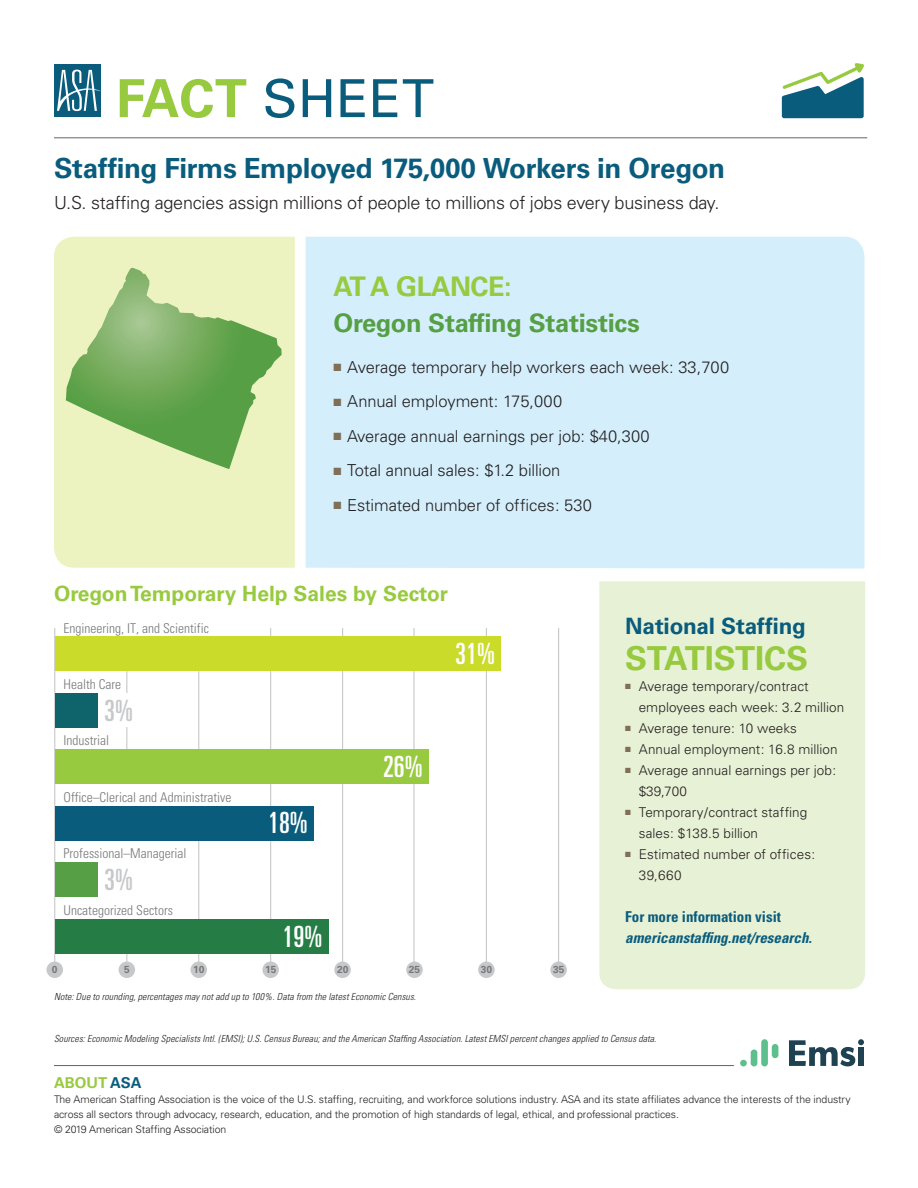
<style>
.page{position:relative;width:918px;height:1188px;background:#fff}
.page>*{position:absolute;margin:0;border:0;box-sizing:border-box;transform-origin:0 0}
.t1{font:52.5px "Univers";letter-spacing:.01em;color:#0a5c7d}
.t2{font:700 33px "Univers";letter-spacing:-.005em;color:#98ca3f}
.t3{font:ultra-condensed 29.25px "Univers";color:#fff}
.t4{font:ultra-condensed 29.25px "Univers";color:#c7c8ca}
._2019_Main_head{font:700 27.75px "Univers";letter-spacing:-.015em;color:#0a5c7d}
.At_a_glance_header{font:700 27px "Univers";letter-spacing:-.02em;color:#98ca3f}
.At_a_glance_header-2{font:700 25.5px "Univers";letter-spacing:-.01em;color:#569f44}
.t5{font:700 22.5px "Univers";letter-spacing:-.005em;color:#0a5c7d}
.Chart_Header{font:700 21px "Univers";color:#98ca3f}
.Final_Intro_copy{font:300 18px "Univers";letter-spacing:-.01em;color:#231f20}
.Bullets{font:300 16.5px "Univers";letter-spacing:-.005em;color:#231f20}
.t6{font:italic 700 condensed 15px "Univers";color:#0a5c7d}
.t7{font:700 condensed 15px "Univers";color:#0a5c7d}
.t8{font:700 15px "Univers";color:#98ca3f}
.t9{font:300 13.5px/21px "Univers";letter-spacing:.005em;color:#231f20}
.t10{font:300 condensed 13.5px "Univers";color:#76787b}
.t11{font:300 10.5px/15px "Univers";letter-spacing:-.01em;color:#231f20}
.t12{font:700 10.2px "Univers";color:#76787b}
.t13{font:italic 300 condensed 9.75px "Univers";letter-spacing:.015em;color:#231f20}
.s1{font-weight:700;color:#98ca3f}
.s2{color:#806f57}
.s3{color:#0a5c7d}
</style>
<div class="page">
<div style="left:599px;top:581px;width:266px;height:408px;background:#e7f1d5"></div>
<hr style="left:54px;top:1065px;width:680px;height:1px;background:#636366">
<hr style="left:54px;top:138px;width:813px;height:1px;background:#636366">
<svg style="left:789px;top:1039px;width:75px;height:27px"></svg>
<div style="left:751px;top:1050px;width:6px;height:16px;background:#5dbf8b;border-radius:3px"></div>
<div style="left:761px;top:1039px;width:7px;height:27px;background:#5dbf8b;border-radius:3px"></div>
<div style="left:740px;top:1060px;width:7px;height:6px;background:#5dbf8b;border-radius:50%"></div>
<div style="left:772px;top:1044px;width:6px;height:14px;background:#5dbf8b;border-radius:3px"></div>
<div style="left:54px;top:64px;width:46px;height:53px;background:#0a5c7d"></div>
<svg style="left:57px;top:70px;width:44px;height:41px"></svg>
<svg style="left:782px;top:63px;width:82px;height:55px"></svg>
<div style="left:306px;top:237px;width:558px;height:332px;background:#d4effb"></div>
<div style="left:54px;top:237px;width:241px;height:331px;background:#edf2c1"></div>
<hr style="left:54px;top:628px;width:1px;height:336px;background:#c7c8ca">
<div style="left:46px;top:962px;width:17px;height:16px;background:#c7c8ca;border-radius:50%"></div>
<hr style="left:126px;top:926px;width:1px;height:38px;background:#c7c8ca">
<hr style="left:126px;top:727px;width:1px;height:40px;background:#c7c8ca">
<hr style="left:126px;top:644px;width:1px;height:49px;background:#c7c8ca">
<div style="left:119px;top:962px;width:16px;height:16px;background:#c7c8ca;border-radius:50%"></div>
<hr style="left:342px;top:628px;width:1px;height:336px;background:#c7c8ca">
<div style="left:334px;top:962px;width:17px;height:16px;background:#c7c8ca;border-radius:50%"></div>
<hr style="left:270px;top:628px;width:1px;height:336px;background:#c7c8ca">
<div style="left:262px;top:962px;width:17px;height:16px;background:#c7c8ca;border-radius:50%"></div>
<hr style="left:198px;top:829px;width:1px;height:135px;background:#c7c8ca">
<hr style="left:198px;top:644px;width:1px;height:132px;background:#c7c8ca">
<div style="left:191px;top:962px;width:16px;height:16px;background:#c7c8ca;border-radius:50%"></div>
<hr style="left:413px;top:628px;width:2px;height:336px;background:#c7c8ca">
<div style="left:406px;top:962px;width:17px;height:16px;background:#c7c8ca;border-radius:50%"></div>
<hr style="left:486px;top:628px;width:1px;height:336px;background:#c7c8ca">
<div style="left:478px;top:962px;width:17px;height:16px;background:#c7c8ca;border-radius:50%"></div>
<hr style="left:558px;top:628px;width:1px;height:336px;background:#c7c8ca">
<div style="left:550px;top:962px;width:17px;height:16px;background:#c7c8ca;border-radius:50%"></div>
<div style="left:55px;top:919px;width:273px;height:34px;background:#257d45"></div>
<div style="left:55px;top:862px;width:43px;height:35px;background:#569f44"></div>
<div style="left:55px;top:806px;width:259px;height:34px;background:#0a5c7d"></div>
<div style="left:55px;top:749px;width:374px;height:35px;background:#98ca3f"></div>
<div style="left:55px;top:693px;width:43px;height:34px;background:#0f646b"></div>
<div style="left:55px;top:636px;width:446px;height:35px;background:#cadb2a"></div>
<svg style="left:66px;top:268px;width:216px;height:201px;background:#a7ca87"></svg>
<h1 class="t1" style="left:116px;top:67px;width:319px"><span class="s1">FACT</span> SHEET</h1>
<p class="_2019_Main_head" style="left:54px;top:152px;width:673px">Staffing Firms Employed 175,000 Workers in Oregon</p>
<p class="Final_Intro_copy" style="left:54px;top:191px;width:667px">U.S. staffing agencies assign millions of people to millions of jobs every business day.</p>
<p class="At_a_glance_header" style="left:334px;top:270px;width:179px">AT A GLANCE:</p>
<p class="At_a_glance_header-2" style="left:334px;top:308px;width:308px">Oregon Staffing Statistics</p>
<p class="Bullets" style="left:334px;top:357px;width:397px"><span class="s2">■</span> Average temporary help workers each week: 33,700</p>
<p class="Bullets" style="left:334px;top:392px;width:230px"><span class="s2">■</span> Annual employment: 175,000</p>
<p class="Bullets" style="left:334px;top:426px;width:318px"><span class="s2">■</span> Average annual earnings per job: $40,300</p>
<p class="Bullets" style="left:334px;top:461px;width:228px"><span class="s2">■</span> Total annual sales: $1.2 billion</p>
<p class="Bullets" style="left:334px;top:495px;width:260px"><span class="s2">■</span> Estimated number of offices: 530</p>
<p class="Chart_Header" style="left:54px;top:582px;width:396px">Oregon Temporary Help Sales by Sector</p>
<p class="t10" style="left:64px;top:620px;width:147px">Engineering, IT, and Scientific</p>
<p class="t10" style="left:64px;top:676px;width:59px">Health Care</p>
<p class="t4" style="left:104px;top:694px;width:30px">3%</p>
<p class="t10" style="left:64px;top:733px;width:47px">Industrial</p>
<p class="t10" style="left:64px;top:789px;width:169px">Office–Clerical and Administrative</p>
<p class="t10" style="left:64px;top:845px;width:124px">Professional–Managerial</p>
<p class="t4" style="left:104px;top:863px;width:30px">3%</p>
<p class="t10" style="left:64px;top:902px;width:111px">Uncategorized Sectors</p>
<p class="t3" style="left:268px;top:806px;width:41px">18%</p>
<p class="t3" style="left:283px;top:920px;width:41px">19%</p>
<p class="t3" style="left:455px;top:637px;width:41px">31%</p>
<p class="t3" style="left:383px;top:750px;width:41px">26%</p>
<p class="t12" style="left:52px;top:964px;width:7px">0</p>
<p class="t12" style="left:124px;top:964px;width:7px">5</p>
<p class="t12" style="left:193px;top:964px;width:13px">10</p>
<p class="t12" style="left:265px;top:964px;width:13px">15</p>
<p class="t12" style="left:337px;top:964px;width:13px">20</p>
<p class="t12" style="left:409px;top:964px;width:13px">25</p>
<p class="t12" style="left:481px;top:964px;width:13px">30</p>
<p class="t12" style="left:553px;top:964px;width:13px">35</p>
<h3 class="t5" style="left:625px;top:613px;width:182px">National Staffing</h3>
<h2 class="t2" style="left:625px;top:639px;width:184px">STATISTICS</h2>
<p class="t9" style="left:639px;top:675px;width:207px;text-indent:-14px"><span class="s2">■</span> Average temporary/contract employees each week: 3.2 million</p>
<p class="t9" style="left:625px;top:717px;width:173px"><span class="s2">■</span> Average tenure: 10 weeks</p>
<p class="t9" style="left:625px;top:738px;width:214px"><span class="s2">■</span> Annual employment: 16.8 million</p>
<p class="t9" style="left:639px;top:759px;width:199px;text-indent:-14px"><span class="s2">■</span> Average annual earnings per job: $39,700</p>
<p class="t9" style="left:639px;top:801px;width:170px;text-indent:-14px"><span class="s2">■</span> Temporary/contract staffing sales: $138.5 billion</p>
<p class="t9" style="left:639px;top:843px;width:178px;text-indent:-14px"><span class="s2">■</span> Estimated number of offices:<br>39,660</p>
<h3 class="t7" style="left:625px;top:907px;width:157px">For more information visit</h3>
<h3 class="t6" style="left:625px;top:928px;width:188px">americanstaffing.net/research.</h3>
<p class="t13" style="left:54px;top:991px;width:364px">Note: Due to rounding, percentages may not add up to 100%. Data from the latest Economic Census.</p>
<p class="t13" style="left:54px;top:1033px;width:604px">Sources: Economic Modeling Specialists Intl. (EMSI); U.S. Census Bureau; and the American Staffing Association. Latest EMSI percent changes applied to Census data.</p>
<h3 class="t8" style="left:54px;top:1074px;width:89px">ABOUT <span class="s3">ASA</span></h3>
<p class="t11" style="left:54px;top:1092px;width:798px">The American Staffing Association is the voice of the U.S. staffing, recruiting, and workforce solutions industry. ASA and its state affiliates advance the interests of the industry across all sectors through advocacy, research, education, and the promotion of high standards of legal, ethical, and professional practices.<br>© 2019 American Staffing Association</p>
</div>
